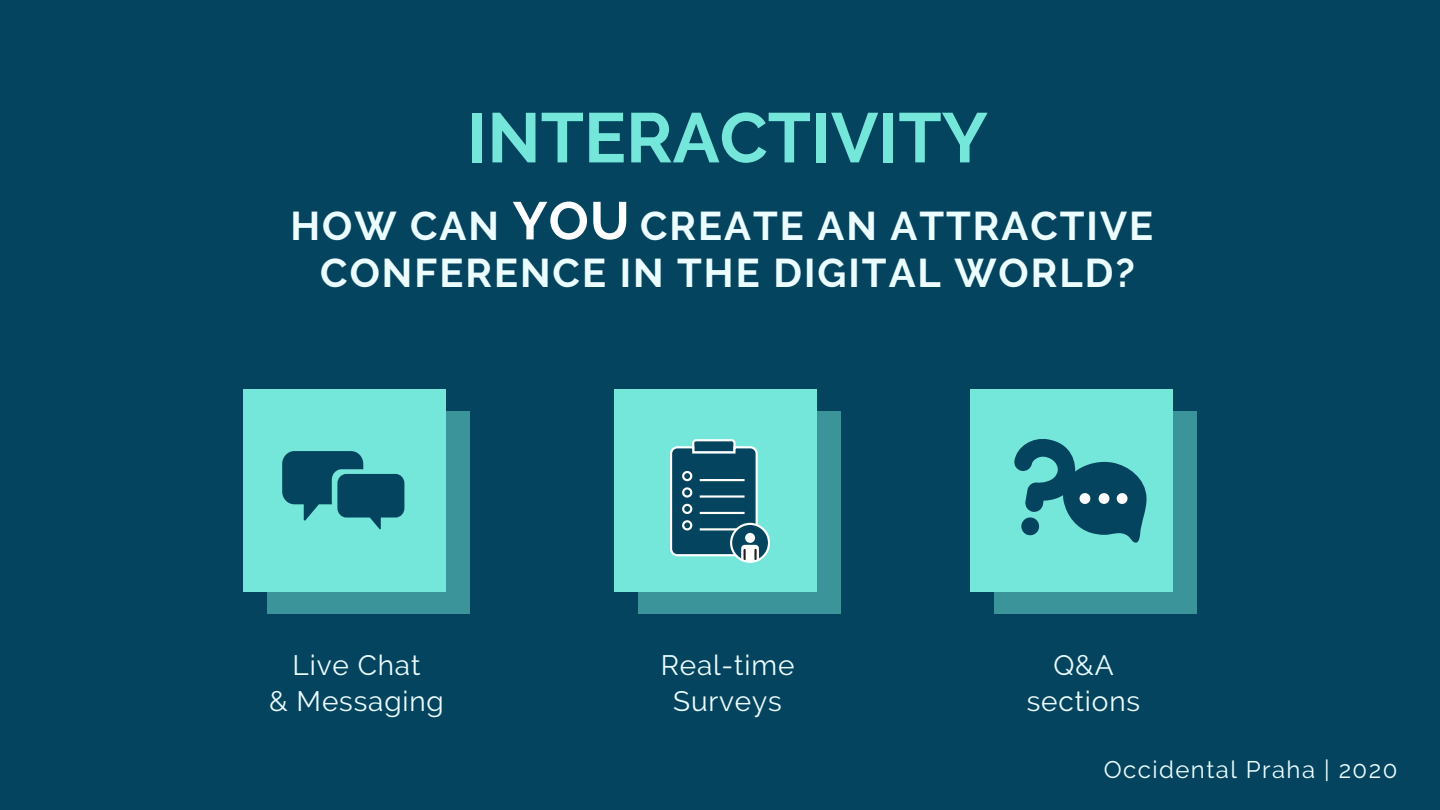
<style>
.page{position:relative;width:1440px;height:810px;background:#05445e}
.page>*{position:absolute;margin:0;border:0;box-sizing:border-box;transform-origin:0 0}
.t1{font:700 70px "Raleway";color:#75e6da}
.t2{font:700 53px "Raleway";color:#fff}
.t3{font:700 40px/47.2px "Raleway";letter-spacing:.05em;color:#ebfdff}
.t4{font:28px/36px "Raleway";letter-spacing:.03em;color:#ebfdff;text-align:center}
.t5{font:24px "Raleway";letter-spacing:.06em;color:#ebfdff}
</style>
<div class="page">
<div style="left:994px;top:411px;width:203px;height:202px;background:#3c949b"></div>
<div style="left:970px;top:389px;width:202px;height:202px;background:#75e6da"></div>
<div style="left:638px;top:411px;width:203px;height:202px;background:#3c949b"></div>
<div style="left:614px;top:389px;width:202px;height:202px;background:#75e6da"></div>
<div style="left:267px;top:411px;width:203px;height:202px;background:#3c949b"></div>
<div style="left:243px;top:389px;width:202px;height:202px;background:#75e6da"></div>
<svg style="left:282px;top:451px;width:122px;height:79px"></svg>
<svg style="left:1014px;top:439px;width:133px;height:104px"></svg>
<svg style="left:731px;top:524px;width:38px;height:38px"></svg>
<div style="left:730px;top:523px;width:40px;height:40px;border:2px solid #fff;border-radius:50%"></div>
<svg style="left:670px;top:439px;width:89px;height:123px;background:#397183"></svg>
<h1 class="t1" style="left:467px;top:98px;width:522px">INTERACTIVITY</h1>
<h2 class="t2" style="left:513px;top:191px;width:119px">YOU</h2>
<p class="t3" style="left:290px;top:203px;width:210px">HOW CAN</p>
<p class="t3" style="left:320px;top:203px;width:834px;text-indent:320px">CREATE AN ATTRACTIVE<br>CONFERENCE IN THE DIGITAL WORLD?</p>
<p class="t4" style="left:269px;top:647px;width:176px">Live Chat<br>&amp; Messaging</p>
<p class="t4" style="left:661px;top:647px;width:135px">Real-time<br>Surveys</p>
<p class="t4" style="left:1027px;top:647px;width:115px">Q&amp;A sections</p>
<p class="t5" style="left:1104px;top:755px;width:295px">Occidental Praha | 2020</p>
</div>
